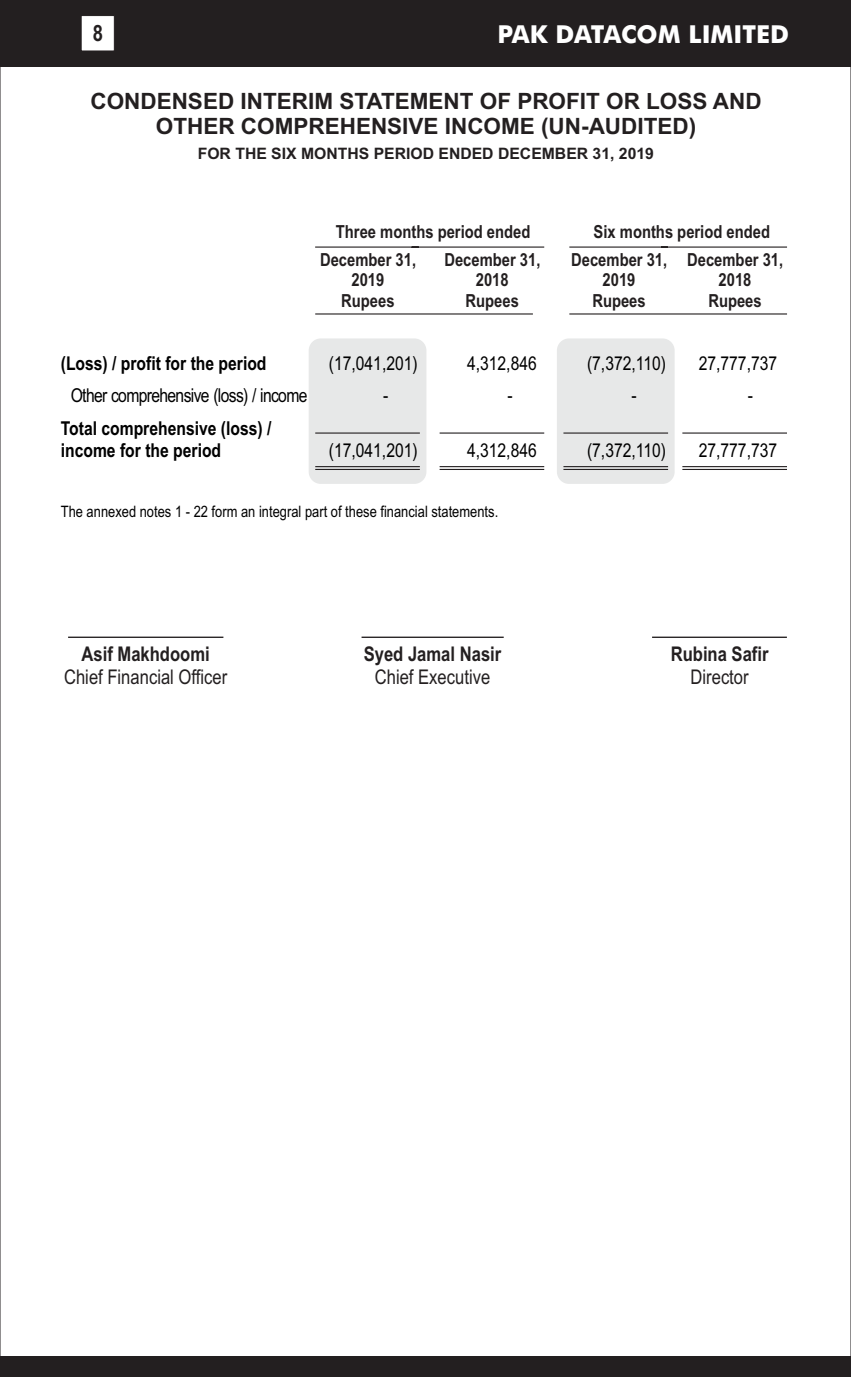
<style>
.page{position:relative;width:851px;height:1377px;background:#fff}
.page>*{position:absolute;margin:0;border:0;box-sizing:border-box;transform-origin:0 0}
.t1{font:700 24.75px "Futura BT";color:#fff}
.t2{font:700 22.5px/25.2px "Arial";color:#231f20;text-align:center}
.t3{font:700 22.5px "Arial Narrow";color:#231f20}
.t4{font:20.25px "Arial Narrow";color:#231f20}
.t5{font:700 20.25px "Arial Narrow";color:#231f20}
.t6{font:19.12px "Arial Narrow";color:#000}
.t7{font:700 19.12px/21.8px "Arial Narrow";color:#000}
.t8{font:19.12px "Arial Narrow";letter-spacing:-.035em;color:#000}
.t9{font:700 18px/20.5px "Arial Narrow";color:#231f20;text-align:center}
.t10{font:15.75px "Arial Narrow";color:#000}
.t11{font:700 15.75px "Arial";color:#231f20}
</style>
<div class="page">
<div style="left:557px;top:338px;width:117px;height:146px;background:#e7e8e8;border-radius:12px"></div>
<div style="left:309px;top:338px;width:117px;height:146px;background:#e7e8e8;border-radius:12px"></div>
<hr style="left:315px;top:433px;width:105px;height:1px;background:#231f20">
<hr style="left:439px;top:433px;width:105px;height:1px;background:#231f20">
<hr style="left:563px;top:433px;width:105px;height:1px;background:#231f20">
<hr style="left:682px;top:433px;width:105px;height:1px;background:#231f20">
<hr style="left:315px;top:466px;width:105px;height:1px;background:#231f20">
<hr style="left:315px;top:469px;width:105px;height:1px;background:#231f20">
<hr style="left:439px;top:466px;width:105px;height:1px;background:#231f20">
<hr style="left:439px;top:469px;width:105px;height:1px;background:#231f20">
<hr style="left:563px;top:466px;width:105px;height:1px;background:#231f20">
<hr style="left:563px;top:469px;width:105px;height:1px;background:#231f20">
<hr style="left:682px;top:466px;width:105px;height:1px;background:#231f20">
<hr style="left:682px;top:469px;width:105px;height:1px;background:#231f20">
<hr style="left:315px;top:247px;width:104px;height:1px;background:#231f20">
<hr style="left:411px;top:247px;width:133px;height:1px;background:#231f20">
<hr style="left:569px;top:313px;width:218px;height:2px;background:#231f20">
<hr style="left:315px;top:313px;width:218px;height:2px;background:#231f20">
<hr style="left:569px;top:247px;width:99px;height:1px;background:#231f20">
<hr style="left:661px;top:247px;width:126px;height:1px;background:#231f20">
<hr style="left:652px;top:637px;width:134px;height:1px;background:#231f20">
<hr style="left:68px;top:637px;width:155px;height:1px;background:#231f20">
<hr style="left:361px;top:637px;width:142px;height:1px;background:#231f20">
<div style="left:0;top:1356px;width:850px;height:21px;background:#231f20"></div>
<div style="left:0;top:0;width:850px;height:67px;background:#231f20"></div>
<svg style="left:81px;top:16px;width:34px;height:35px"></svg>
<p class="t3" style="left:93px;top:25px;width:12px">8</p>
<h1 class="t1" style="left:497px;top:24px;width:293px">PAK DATACOM LIMITED</h1>
<p class="t2" style="left:90px;top:90px;width:672px">CONDENSED INTERIM STATEMENT OF PROFIT OR LOSS AND<br>OTHER COMPREHENSIVE INCOME (UN-AUDITED)</p>
<p class="t11" style="left:198px;top:147px;width:457px">FOR THE SIX MONTHS PERIOD ENDED DECEMBER 31, 2019</p>
<p class="t9" style="left:336px;top:223px;width:196px">Three months period ended</p>
<p class="t9" style="left:593px;top:223px;width:178px">Six months period ended</p>
<p class="t9" style="left:341px;top:271px;width:55px">2019<br>Rupees</p>
<p class="t9" style="left:320px;top:251px;width:97px">December 31,</p>
<p class="t9" style="left:444px;top:251px;width:97px">December 31,</p>
<p class="t9" style="left:571px;top:251px;width:97px">December 31,</p>
<p class="t9" style="left:687px;top:251px;width:97px">December 31,</p>
<p class="t9" style="left:592px;top:271px;width:55px">2019<br>Rupees</p>
<p class="t9" style="left:465px;top:271px;width:55px">2018<br>Rupees</p>
<p class="t9" style="left:708px;top:271px;width:55px">2018<br>Rupees</p>
<p class="t7" style="left:61px;top:354px;width:207px">(Loss) / profit for the period</p>
<p class="t6" style="left:329px;top:356px;width:90px">(17,041,201)</p>
<p class="t6" style="left:467px;top:356px;width:71px">4,312,846</p>
<p class="t6" style="left:587px;top:356px;width:81px">(7,372,110)</p>
<p class="t6" style="left:698px;top:356px;width:80px">27,777,737</p>
<p class="t8" style="left:71px;top:388px;width:238px">Other comprehensive (loss) / income</p>
<p class="t6" style="left:383px;top:388px;width:7px">-</p>
<p class="t6" style="left:507px;top:388px;width:7px">-</p>
<p class="t6" style="left:631px;top:388px;width:7px">-</p>
<p class="t6" style="left:747px;top:388px;width:7px">-</p>
<p class="t7" style="left:61px;top:419px;width:212px">Total comprehensive (loss) / income for the period</p>
<p class="t6" style="left:329px;top:443px;width:90px">(17,041,201)</p>
<p class="t6" style="left:467px;top:443px;width:71px">4,312,846</p>
<p class="t6" style="left:587px;top:443px;width:81px">(7,372,110)</p>
<p class="t6" style="left:698px;top:443px;width:80px">27,777,737</p>
<p class="t10" style="left:61px;top:506px;width:439px">The annexed notes 1 - 22 form an integral part of these financial statements.</p>
<p class="t5" style="left:81px;top:646px;width:130px">Asif Makhdoomi</p>
<p class="t4" style="left:64px;top:669px;width:165px">Chief Financial Officer</p>
<p class="t5" style="left:364px;top:646px;width:139px">Syed Jamal Nasir</p>
<p class="t4" style="left:375px;top:669px;width:117px">Chief Executive</p>
<p class="t5" style="left:670px;top:646px;width:99px">Rubina Safir</p>
<p class="t4" style="left:690px;top:669px;width:60px">Director</p>
</div>
